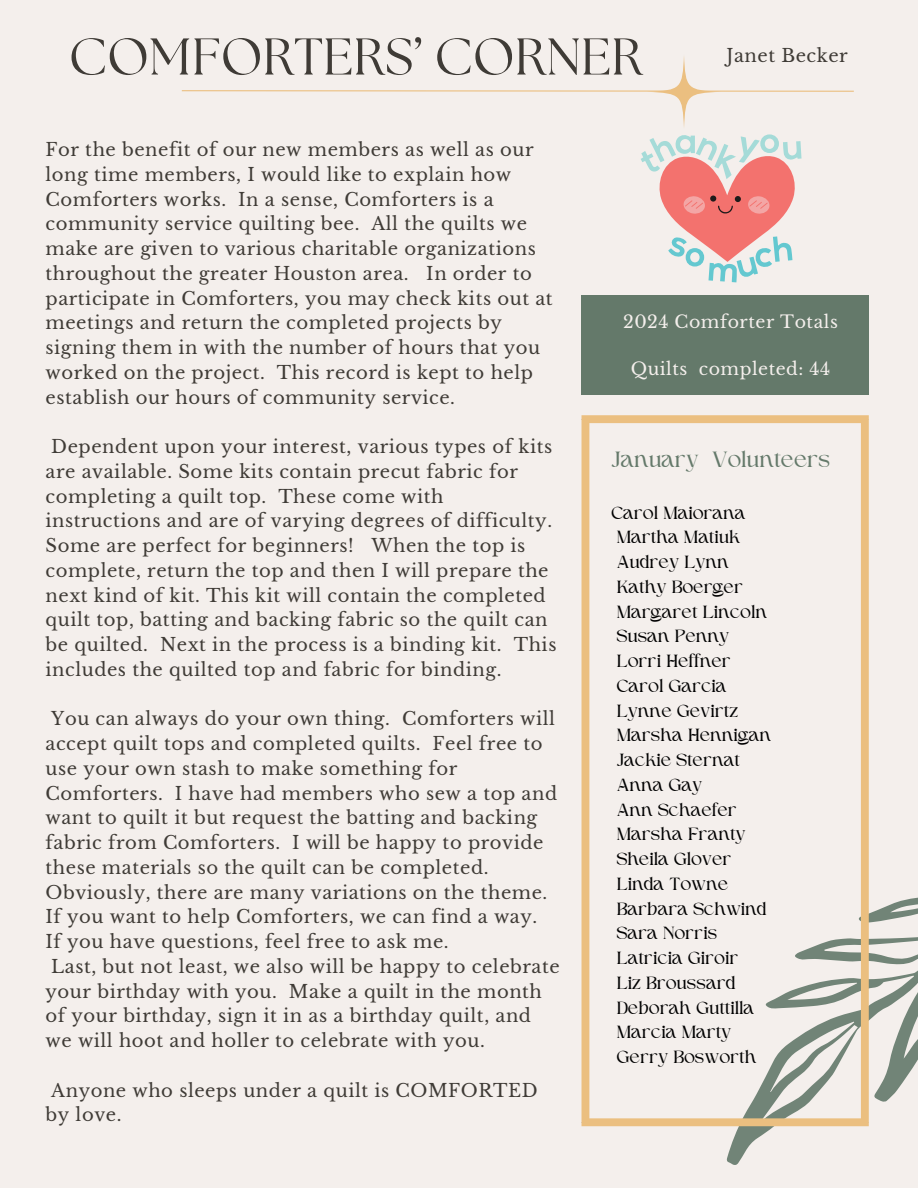
<style>
.page{position:relative;width:918px;height:1188px;background:#f4efec}
.page>*{position:absolute;margin:0;border:0;box-sizing:border-box;transform-origin:0 0}
.t1{font:51.6px "The Seasons";color:#3f3b36}
.t2{font:22.5px "Higuen";color:#64796a}
.t3{font:18px/24.8px "Libre Baskerville";letter-spacing:.03em;color:#3f3b36}
.t4{font:18px/24.8px "Higuen";color:#000}
.t5{font:17.4px "Libre Baskerville";letter-spacing:.03em;color:#f4efec}
</style>
<div class="page">
<svg style="left:181px;top:90px;width:673px;height:2px"></svg>
<svg style="left:647px;top:55px;width:74px;height:74px"></svg>
<svg style="left:726px;top:897px;width:192px;height:268px"></svg>
<div style="left:582px;top:295px;width:287px;height:99px;background:#64796a"></div>
<div style="left:582px;top:423px;width:7px;height:695px;background:#ebbf80"></div>
<div style="left:861px;top:423px;width:8px;height:695px;background:#ebbf80"></div>
<div style="left:582px;top:415px;width:287px;height:8px;background:#ebbf80"></div>
<div style="left:582px;top:1118px;width:287px;height:8px;background:#ebbf80"></div>
<svg style="left:641px;top:134px;width:161px;height:148px"></svg>
<h1 class="t1" style="left:69px;top:33px;width:575px">COMFORTERS’ CORNER</h1>
<p class="t3" style="left:726px;top:43px;width:123px">Janet Becker</p>
<p class="t3" style="left:46px;top:137px;width:509px">For the benefit of our new members as well as our long time members, I would like to explain how Comforters works. In a sense, Comforters is a community service quilting bee. All the quilts we make are given to various charitable organizations throughout the greater Houston area. In order to participate in Comforters, you may check kits out at meetings and return the completed projects by signing them in with the number of hours that you worked on the project. This record is kept to help establish our hours of community service.</p>
<p class="t3" style="left:46px;top:434px;width:512px;text-indent:6px">Dependent upon your interest, various types of kits are available. Some kits contain precut fabric for completing a quilt top. These come with instructions and are of varying degrees of difficulty.<br>Some are perfect for beginners! When the top is complete, return the top and then I will prepare the next kind of kit. This kit will contain the completed quilt top, batting and backing fabric so the quilt can be quilted. Next in the process is a binding kit. This includes the quilted top and fabric for binding.</p>
<p class="t3" style="left:51px;top:707px;width:505px">You can always do your own thing. Comforters will</p>
<p class="t3" style="left:46px;top:731px;width:498px">accept quilt tops and completed quilts. Feel free to</p>
<p class="t3" style="left:46px;top:756px;width:413px">use your own stash to make something for</p>
<p class="t3" style="left:46px;top:781px;width:513px">Comforters. I have had members who sew a top and</p>
<p class="t3" style="left:46px;top:806px;width:493px">want to quilt it but request the batting and backing</p>
<p class="t3" style="left:46px;top:830px;width:499px">fabric from Comforters. I will be happy to provide</p>
<p class="t3" style="left:46px;top:855px;width:444px">these materials so the quilt can be completed.</p>
<p class="t3" style="left:46px;top:880px;width:503px">Obviously, there are many variations on the theme.</p>
<p class="t3" style="left:46px;top:905px;width:493px">If you want to help Comforters, we can find a way.</p>
<p class="t3" style="left:46px;top:929px;width:405px">If you have questions, feel free to ask me.</p>
<p class="t3" style="left:51px;top:954px;width:510px">Last, but not least, we also will be happy to celebrate</p>
<p class="t3" style="left:46px;top:979px;width:498px">your birthday with you. Make a quilt in the month</p>
<p class="t3" style="left:46px;top:1004px;width:487px">of your birthday, sign it in as a birthday quilt, and</p>
<p class="t3" style="left:46px;top:1028px;width:441px">we will hoot and holler to celebrate with you.</p>
<p class="t3" style="left:46px;top:1078px;width:494px;text-indent:6px">Anyone who sleeps under a quilt is COMFORTED by love.</p>
<p class="t5" style="left:623px;top:311px;width:216px">2024 Comforter Totals</p>
<p class="t5" style="left:631px;top:359px;width:201px">Quilts completed: 44</p>
<p class="t2" style="left:612px;top:450px;width:220px">January Volunteers</p>
<p class="t4" style="left:612px;top:502px;width:161px">Carol Maiorana<br>Martha Matiuk<br>Audrey Lynn<br>Kathy Boerger<br>Margaret Lincoln<br>Susan Penny<br>Lorri Heffner<br>Carol Garcia<br>Lynne Gevirtz<br>Marsha Hennigan<br>Jackie Sternat<br>Anna Gay<br>Ann Schaefer<br>Marsha Franty<br>Sheila Glover<br>Linda Towne<br>Barbara Schwind<br>Sara Norris<br>Latricia Giroir<br>Liz Broussard<br>Deborah Guttilla<br>Marcia Marty<br>Gerry Bosworth</p>
</div>
